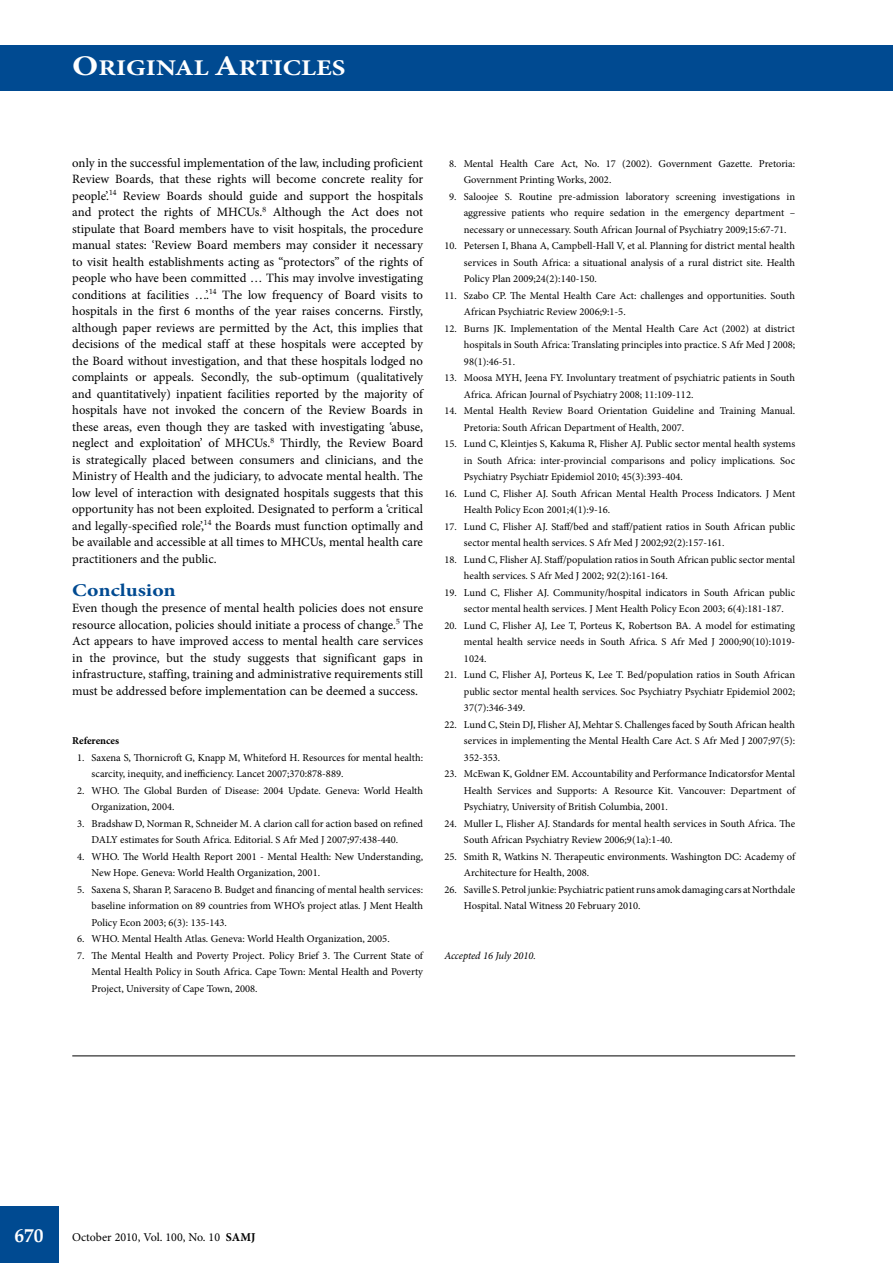
<style>
.page{position:relative;width:893px;height:1263px;background:#fff}
.page>*{position:absolute;margin:0;border:0;box-sizing:border-box;transform-origin:0 0}
.t1{font:700 22.5px "Minion Pro";color:#fff;scale:1.2 1}
.t2{font:700 19.5px "Minion Pro";color:#fff}
.t3{font:700 18px "Minion Pro";color:#004a91;scale:1.2 1}
.t4{font:12.75px/16.5px "Minion Pro";color:#000;text-align:justify}
.t5{font:12px "Minion Pro";color:#000}
.t6{font:10.5px/16.5px "Minion Pro";color:#000}
.t7{font:italic 10.5px "Minion Pro";letter-spacing:-.005em;color:#000}
.t8{font:700 10.5px "Minion Pro";letter-spacing:-.005em;color:#000}
.s1{font-size:28.5px}
.s2{font-weight:700}
</style>
<div class="page">
<div style="left:0;top:1206px;width:59px;height:57px;background:#004a91"></div>
<div style="left:0;top:45px;width:893px;height:45px;background:#004a91"></div>
<hr style="left:72px;top:1055px;width:723px;height:1px;background:#000">
<h1 class="t1" style="left:72px;top:52px;width:229px"><span class="s1">O</span>RIGINAL <span class="s1">A</span>RTICLES</h1>
<p class="t4" style="left:72px;top:154px;width:352px">only in the successful implementation of the law, including proficient Review Boards, that these rights will become concrete reality for people’.<sup>14</sup> Review Boards should guide and support the hospitals and protect the rights of MHCUs.<sup>8</sup> Although the Act does not stipulate that Board members have to visit hospitals, the procedure manual states: ‘Review Board members may consider it necessary to visit health establishments acting as “protectors” of the rights of people who have been committed … This may involve investigating conditions at facilities …’.<sup>14</sup> The low frequency of Board visits to hospitals in the first 6 months of the year raises concerns. Firstly, although paper reviews are permitted by the Act, this implies that decisions of the medical staff at these hospitals were accepted by the Board without investigation, and that these hospitals lodged no complaints or appeals. Secondly, the sub-optimum (qualitatively and quantitatively) inpatient facilities reported by the majority of hospitals have not invoked the concern of the Review Boards in these areas, even though they are tasked with investigating ‘abuse, neglect and exploitation’ of MHCUs.<sup>8</sup> Thirdly, the Review Board is strategically placed between consumers and clinicians, and the Ministry of Health and the judiciary, to advocate mental health. The low level of interaction with designated hospitals suggests that this opportunity has not been exploited. Designated to perform a ‘critical and legally-specified role’,<sup>14</sup> the Boards must function optimally and be available and accessible at all times to MHCUs, mental health care practitioners and the public.</p>
<h3 class="t3" style="left:72px;top:577px;width:88px">Conclusion</h3>
<p class="t4" style="left:72px;top:600px;width:352px">Even though the presence of mental health policies does not ensure resource allocation, policies should initiate a process of change.<sup>5</sup> The Act appears to have improved access to mental health care services in the province, but the study suggests that significant gaps in infrastructure, staffing, training and administrative requirements still must be addressed before implementation can be deemed a success.</p>
<p class="t8" style="left:72px;top:733px;width:48px">References</p>
<p class="t6" style="left:92px;top:749px;width:333px;text-indent:-15px">1. Saxena S, Thornicroft G, Knapp M, Whiteford H. Resources for mental health: scarcity, inequity, and inefficiency. Lancet 2007;370:878-889.</p>
<p class="t6" style="left:92px;top:782px;width:333px;text-indent:-15px">2. WHO. The Global Burden of Disease: 2004 update. Geneva: World Health<br>Organization, 2004.</p>
<p class="t6" style="left:92px;top:815px;width:333px;text-indent:-15px">3. Bradshaw D, Norman R, Schneider M. A clarion call for action based on refined<br>DALY estimates for South Africa. Editorial. S Afr Med J 2007;97:438-440.</p>
<p class="t6" style="left:92px;top:848px;width:333px;text-indent:-15px">4. WHO. The World Health Report 2001 - Mental Health: New Understanding,<br>New Hope. Geneva: World Health Organization, 2001.</p>
<p class="t6" style="left:92px;top:881px;width:333px;text-align:justify;text-indent:-15px">5. Saxena S, Sharan P, Saraceno B. Budget and financing of mental health services: baseline information on 89 countries from WHO’s project atlas. J Ment Health Policy Econ 2003; 6(3): 135-143.</p>
<p class="t6" style="left:77px;top:931px;width:314px">6. WHO. Mental Health Atlas. Geneva: World Health Organization, 2005.</p>
<p class="t6" style="left:92px;top:947px;width:333px;text-align:justify;text-indent:-15px">7. The Mental Health and Poverty Project. Policy Brief 3. The Current State of Mental Health Policy in South Africa. Cape Town: Mental Health and Poverty Project, University of Cape Town, 2008.</p>
<p class="t6" style="left:464px;top:155px;width:333px;text-indent:-15px">8. Mental Health Care Act, No. 17 (2002). Government Gazette. Pretoria:<br>Government Printing Works, 2002.</p>
<p class="t6" style="left:464px;top:188px;width:333px;text-align:justify;text-indent:-15px">9. Saloojee S. Routine pre-admission laboratory screening investigations in aggressive patients who require sedation in the emergency department – necessary or unnecessary. South African Journal of Psychiatry 2009;15:67-71.</p>
<p class="t6" style="left:464px;top:238px;width:333px;text-align:justify;text-indent:-20px">10. Petersen I, Bhana A, Campbell-Hall V, et al. Planning for district mental health services in South Africa: a situational analysis of a rural district site. Health Policy Plan 2009;24(2):140-150.</p>
<p class="t6" style="left:464px;top:287px;width:333px;text-indent:-20px">11. Szabo CP. The Mental Health Care Act: challenges and opportunities. South<br>African Psychiatric Review 2006;9:1-5.</p>
<p class="t6" style="left:464px;top:320px;width:333px;text-align:justify;text-indent:-20px">12. Burns JK. Implementation of the Mental Health Care Act (2002) at district hospitals in South Africa: Translating principles into practice. S Afr Med J 2008; 98(1):46-51.</p>
<p class="t6" style="left:464px;top:370px;width:333px;text-indent:-20px">13. Moosa MYH, Jeena FY. Involuntary treatment of psychiatric patients in South<br>Africa. African Journal of Psychiatry 2008; 11:109-112.</p>
<p class="t6" style="left:464px;top:403px;width:333px;text-indent:-20px">14. Mental Health Review Board Orientation Guideline and Training Manual.<br>Pretoria: South African Department of Health, 2007.</p>
<p class="t6" style="left:464px;top:436px;width:333px;text-align:justify;text-indent:-20px">15. Lund C, Kleintjes S, Kakuma R, Flisher AJ. Public sector mental health systems in South Africa: inter-provincial comparisons and policy implications. Soc Psychiatry Psychiatr Epidemiol 2010; 45(3):393-404.</p>
<p class="t6" style="left:464px;top:485px;width:333px;text-indent:-20px">16. Lund C, Flisher AJ. South African Mental Health Process Indicators. J Ment<br>Health Policy Econ 2001;4(1):9-16.</p>
<p class="t6" style="left:464px;top:518px;width:333px;text-indent:-20px">17. Lund C, Flisher AJ. Staff/bed and staff/patient ratios in South African public sector mental health services. S Afr Med J 2002;92(2):157-161.</p>
<p class="t6" style="left:464px;top:551px;width:333px;text-indent:-20px">18. Lund C, Flisher AJ. Staff/population ratios in South African public sector mental health services. S Afr Med J 2002; 92(2):161-164.</p>
<p class="t6" style="left:464px;top:584px;width:333px;text-indent:-20px">19. Lund C, Flisher AJ. Community/hospital indicators in South African public sector mental health services. J Ment Health Policy Econ 2003; 6(4):181-187.</p>
<p class="t6" style="left:464px;top:617px;width:333px;text-align:justify;text-indent:-20px">20. Lund C, Flisher AJ, Lee T, Porteus K, Robertson BA. A model for estimating mental health service needs in South Africa. S Afr Med J 2000;90(10):1019- 1024.</p>
<p class="t6" style="left:464px;top:667px;width:333px;text-align:justify;text-indent:-20px">21. Lund C, Flisher AJ, Porteus K, Lee T. Bed/population ratios in South African public sector mental health services. Soc Psychiatry Psychiatr Epidemiol 2002; 37(7):346-349.</p>
<p class="t6" style="left:464px;top:716px;width:333px;text-align:justify;text-indent:-20px">22. Lund C, Stein DJ, Flisher AJ, Mehtar S. Challenges faced by South African health services in implementing the Mental Health Care Act. S Afr Med J 2007;97(5):<br>352-353.</p>
<p class="t6" style="left:464px;top:766px;width:333px;text-align:justify;text-indent:-20px">23. McEwan K, Goldner EM. Accountability and Performance Indicatorsfor Mental Health Services and Supports: A Resource Kit. Vancouver: Department of Psychiatry, University of British Columbia, 2001.</p>
<p class="t6" style="left:464px;top:815px;width:333px;text-indent:-20px">24. Muller L, Flisher AJ. Standards for mental health services in South Africa. The<br>South African Psychiatry Review 2006;9(1a):1-40.</p>
<p class="t6" style="left:464px;top:848px;width:333px;text-indent:-20px">25. Smith R, Watkins N. Therapeutic environments. Washington DC: Academy of<br>Architecture for Health, 2008.</p>
<p class="t6" style="left:464px;top:881px;width:333px;text-indent:-20px">26. Saville S. Petrol junkie: Psychiatric patient runs amok damaging cars at Northdale<br>Hospital. Natal Witness 20 February 2010.</p>
<p class="t7" style="left:444px;top:948px;width:93px">Accepted 16 July 2010.</p>
<h2 class="t2" style="left:14px;top:1222px;width:31px">670</h2>
<p class="t5" style="left:72px;top:1229px;width:185px">October 2010, Vol. 100, No. 10 <span class="s2">SAMJ</span></p>
</div>
